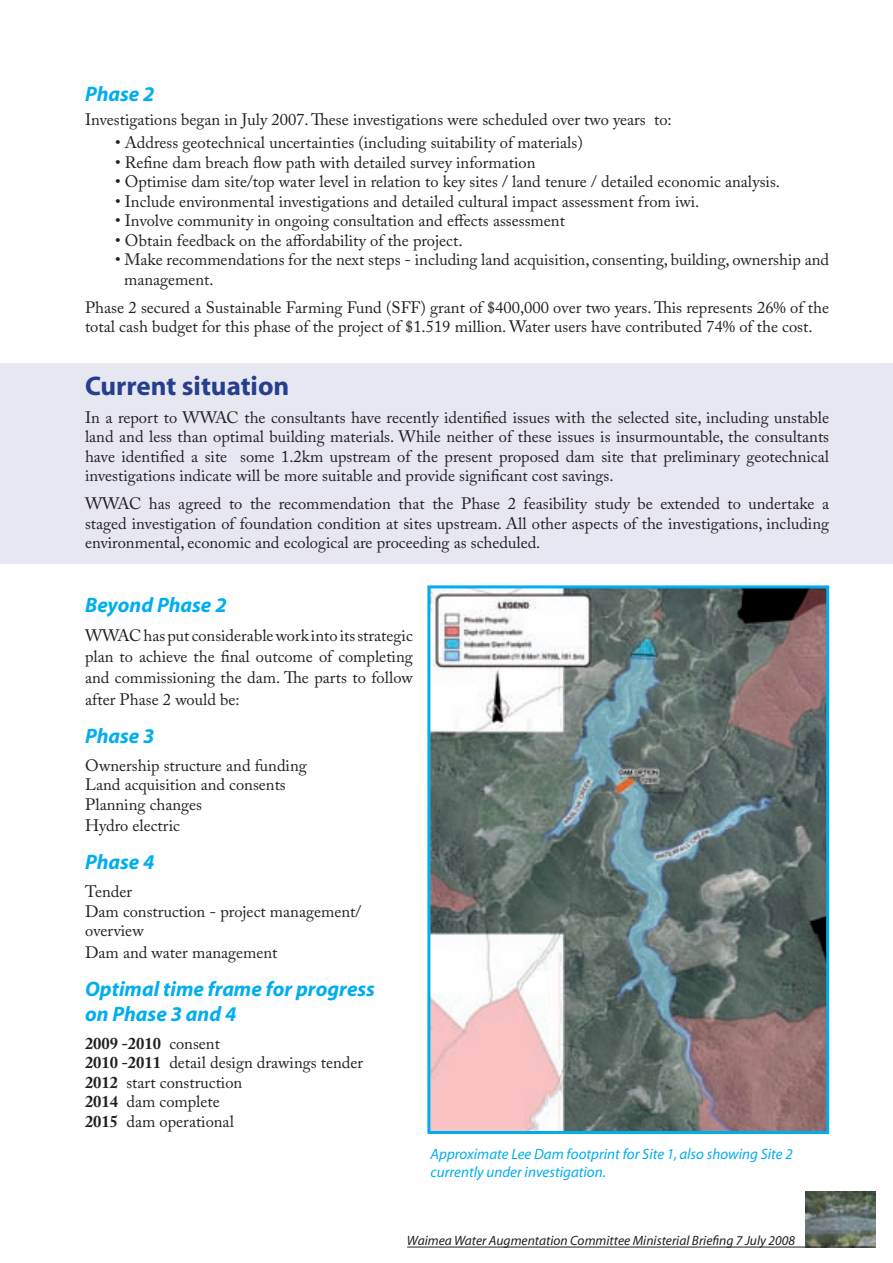
<style>
.page{position:relative;width:893px;height:1263px;background:#fff}
.page>*{position:absolute;margin:0;border:0;box-sizing:border-box;transform-origin:0 0}
.t1{font:700 27px "Myriad";color:#253f8e}
.t2{font:italic 700 21px/25.2px "Myriad";color:#00aeef}
.t3{font:16.5px/19.5px "Adobe Caslon Pro";color:#231f20}
.t4{font:italic 15px/18px "Myriad";color:#00aeef}
.t5{font:italic 13.5px "Myriad";color:#231f20}
.s1{font-weight:700}
</style>
<div class="page">
<img style="left:806px;top:1192px;width:69px;height:55px">
<hr style="left:407px;top:1247px;width:469px;height:1px;background:#231f20">
<div style="left:0;top:363px;width:893px;height:200px;background:#e7e7f2"></div>
<img style="left:431px;top:589px;width:394px;height:541px">
<div style="left:427px;top:585px;width:402px;height:549px;border:3px solid #00aeef"></div>
<p class="t2" style="left:85px;top:82px;width:71px">Phase 2</p>
<p class="t3" style="left:85px;top:109px;width:588px">Investigations began in July 2007. These investigations were scheduled over two years to:</p>
<p class="t3" style="left:115px;top:133px;width:469px">• Address geotechnical uncertainties (including suitability of materials)</p>
<p class="t3" style="left:115px;top:152px;width:422px">• Refine dam breach flow path with detailed survey information</p>
<p class="t3" style="left:115px;top:172px;width:666px">• Optimise dam site/top water level in relation to key sites / land tenure / detailed economic analysis.</p>
<p class="t3" style="left:115px;top:191px;width:586px">• Include environmental investigations and detailed cultural impact assessment from iwi.</p>
<p class="t3" style="left:115px;top:211px;width:451px">• Involve community in ongoing consultation and effects assessment</p>
<p class="t3" style="left:115px;top:230px;width:349px">• Obtain feedback on the affordability of the project.</p>
<p class="t3" style="left:124px;top:250px;width:707px;text-indent:-9px">• Make recommendations for the next steps - including land acquisition, consenting, building, ownership and management.</p>
<p class="t3" style="left:85px;top:297px;width:746px">Phase 2 secured a Sustainable Farming Fund (SFF) grant of $400,000 over two years. This represents 26% of the total cash budget for this phase of the project of $1.519 million. Water users have contributed 74% of the cost.</p>
<h1 class="t1" style="left:85px;top:371px;width:206px">Current situation</h1>
<p class="t3" style="left:85px;top:407px;width:746px;text-align:justify">In a report to WWAC the consultants have recently identified issues with the selected site, including unstable land and less than optimal building materials. While neither of these issues is insurmountable, the consultants have identified a site some 1.2km upstream of the present proposed dam site that preliminary geotechnical investigations indicate will be more suitable and provide significant cost savings.</p>
<p class="t3" style="left:85px;top:494px;width:746px;text-align:justify">WWAC has agreed to the recommendation that the Phase 2 feasibility study be extended to undertake a staged investigation of foundation condition at sites upstream. All other aspects of the investigations, including environmental, economic and ecological are proceeding as scheduled.</p>
<p class="t2" style="left:85px;top:593px;width:143px">Beyond Phase 2</p>
<p class="t3" style="left:85px;top:625px;width:329px;line-height:21.1px;text-align:justify">WWAC has put considerable work into its strategic plan to achieve the final outcome of completing and commissioning the dam. The parts to follow after Phase 2 would be:</p>
<p class="t2" style="left:85px;top:724px;width:71px">Phase 3</p>
<p class="t3" style="left:85px;top:755px;width:223px">Ownership structure and funding<br>Land acquisition and consents<br>Planning changes</p>
<p class="t3" style="left:85px;top:816px;width:96px">Hydro electric</p>
<p class="t2" style="left:85px;top:850px;width:71px">Phase 4</p>
<p class="t3" style="left:85px;top:882px;width:278px">Tender<br>Dam construction - project management/ overview</p>
<p class="t3" style="left:85px;top:942px;width:194px">Dam and water management</p>
<p class="t2" style="left:85px;top:977px;width:291px">Optimal time frame for progress on Phase 3 and 4</p>
<p class="t3" style="left:85px;top:1033px;width:280px"><span class="s1">2009 -2010</span> consent<br><span class="s1">2010 -2011</span> detail design drawings tender<br><span class="s1">2012</span> start construction<br><span class="s1">2014</span> dam complete<br><span class="s1">2015</span> dam operational</p>
<p class="t4" style="left:431px;top:1145px;width:364px">Approximate Lee Dam footprint for Site 1, also showing Site 2 currently under investigation.</p>
<p class="t5" style="left:407px;top:1234px;width:390px">Waimea Water Augmentation Committee Ministerial Briefing 7 July 2008</p>
</div>
